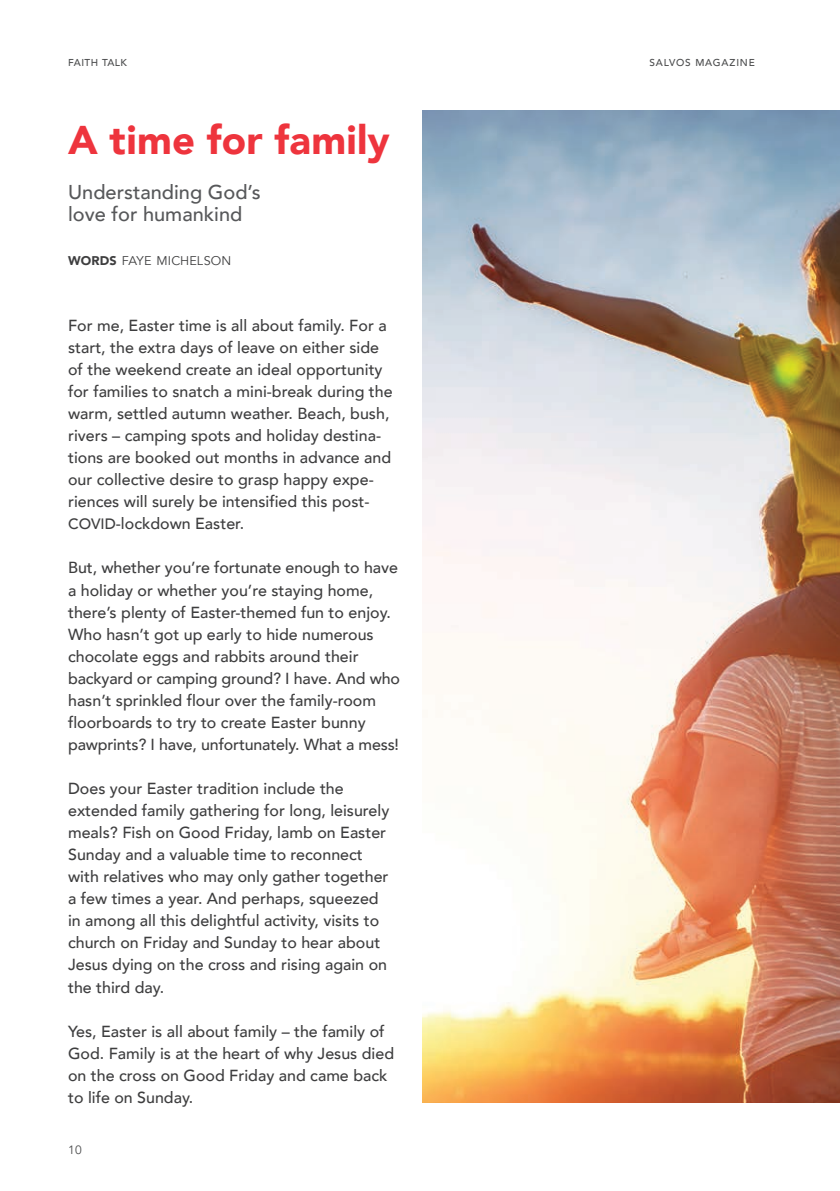
<style>
.page{position:relative;width:840px;height:1191px;background:#fff}
.page>*{position:absolute;margin:0;border:0;box-sizing:border-box;transform-origin:0 0}
.Salvos_Header{font:900 40px "Avenir";letter-spacing:.005em;color:#ee343d}
.Salvos_Subhead{font:500 20px/22px "Avenir";color:#57585a}
.Body{font:500 16px/22px "Avenir";color:#3e3e3f}
.Salvos_By-Line{font:12.6px "Avenir";letter-spacing:.01em;color:#3e3e3f}
.t1{font:12px "Avenir";color:#4b4c4d}
.Page_name_-_Left{font:500 10px "Avenir";letter-spacing:.08em;color:#4b4c4d}
.Page_name_-_Left-2{font:500 10px "Avenir";letter-spacing:.06em;color:#4b4c4d}
.s1{font-weight:900}
.s2{font-size:15px}
</style>
<div class="page">
<img style="left:422px;top:110px;width:417px;height:992px">
<p class="Page_name_-_Left-2" style="left:68px;top:54px;width:60px">FAITH TALK</p>
<p class="Salvos_Header" style="left:68px;top:106px;width:323px">A time for family</p>
<p class="Salvos_Subhead" style="left:68px;top:179px;width:194px">Understanding God’s love for humankind</p>
<p class="Salvos_By-Line" style="left:68px;top:253px;width:165px"><span class="s1">WORDS</span> FAYE MICHELSON</p>
<p class="Body" style="left:68px;top:313px;width:326px">For me, Easter time is all about family. For a start, the extra days of leave on either side of the weekend create an ideal opportunity for families to snatch a mini-break during the warm, settled autumn weather. Beach, bush, rivers – camping spots and holiday destina&shy;tions are booked out months in advance and our collective desire to grasp happy expe&shy;riences will surely be intensified this post-<span class="s2">COVID</span>-lockdown Easter.</p>
<p class="Body" style="left:68px;top:556px;width:333px">But, whether you’re fortunate enough to have a holiday or whether you’re staying home, there’s plenty of Easter-themed fun to enjoy.<br>Who hasn’t got up early to hide numerous chocolate eggs and rabbits around their backyard or camping ground? I have. And who hasn’t sprinkled flour over the family-room floorboards to try to create Easter bunny pawprints? I have, unfortunately. What a mess!</p>
<p class="Body" style="left:68px;top:776px;width:322px">Does your Easter tradition include the extended family gathering for long, leisurely meals? Fish on Good Friday, lamb on Easter Sunday and a valuable time to reconnect with relatives who may only gather together a few times a year. And perhaps, squeezed in among all this delightful activity, visits to church on Friday and Sunday to hear about Jesus dying on the cross and rising again on the third day.</p>
<p class="Body" style="left:68px;top:1019px;width:327px">Yes, Easter is all about family – the family of God. Family is at the heart of why Jesus died on the cross on Good Friday and came back to life on Sunday.</p>
<p class="t1" style="left:68px;top:1142px;width:15px">10</p>
<p class="Page_name_-_Left" style="left:649px;top:54px;width:107px">SALVOS MAGAZINE</p>
</div>
